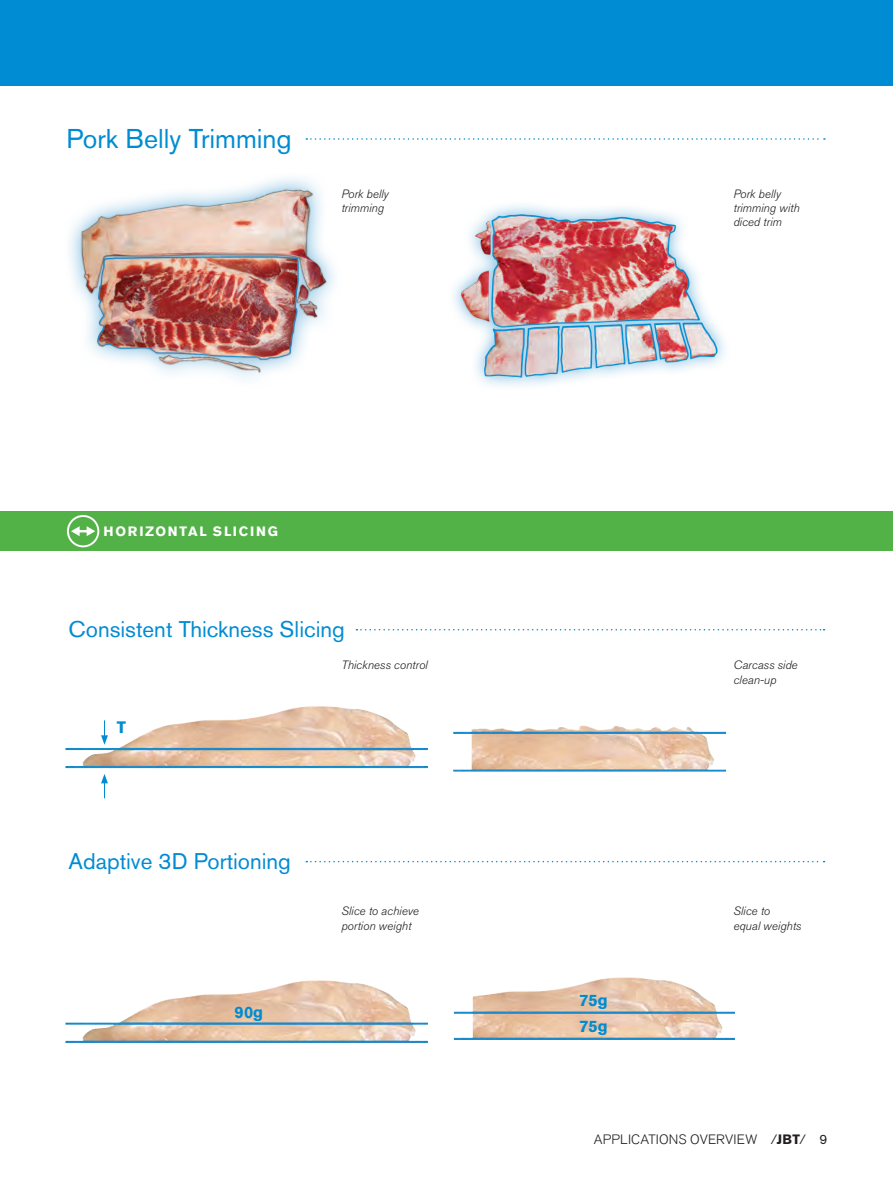
<style>
.page{position:relative;width:893px;height:1190px;background:#fff}
.page>*{position:absolute;margin:0;border:0;box-sizing:border-box;transform-origin:0 0}
.t1{font:27px "Akzidenz Grotesk Pro";color:#008cd2}
.t2{font:22.5px "Akzidenz Grotesk Pro";color:#008cd2}
.t3{font:700 16.5px/26.1px "Akzidenz Grotesk Pro";color:#008cd2}
.t4{font:300 13.5px "Akzidenz Grotesk Pro";letter-spacing:.015em;color:#231f20}
.t5{font:700 13.5px "Akzidenz Grotesk Pro";letter-spacing:.13em;color:#fff}
.t6{font:italic 300 12px/14.4px "Akzidenz Grotesk Pro";color:#231f20}
.s1{font-weight:700}
.s2{font-weight:400}
</style>
<div class="page">
<div style="left:0;top:0;width:892px;height:86px;background:#008cd2"></div>
<svg style="left:306px;top:138px;width:518px;height:2px"></svg>
<img style="left:453px;top:205px;width:272px;height:181px">
<img style="left:69px;top:177px;width:266px;height:203px">
<div style="left:0;top:511px;width:892px;height:40px;background:#53b247"></div>
<svg style="left:356px;top:629px;width:468px;height:1px"></svg>
<svg style="left:306px;top:861px;width:518px;height:1px"></svg>
<img style="left:65px;top:706px;width:363px;height:63px">
<img style="left:65px;top:980px;width:363px;height:63px">
<img style="left:453px;top:725px;width:274px;height:47px">
<img style="left:453px;top:977px;width:282px;height:63px">
<svg style="left:101px;top:720px;width:7px;height:25px"></svg>
<svg style="left:101px;top:774px;width:7px;height:24px"></svg>
<svg style="left:67px;top:515px;width:32px;height:32px"></svg>
<h1 class="t1" style="left:66px;top:121px;width:227px">Pork Belly Trimming</h1>
<p class="t6" style="left:341px;top:186px;width:49px">Pork belly trimming</p>
<p class="t5" style="left:104px;top:523px;width:176px">HORIZONTAL SLICING</p>
<h2 class="t2" style="left:69px;top:615px;width:277px">Consistent Thickness Slicing</h2>
<h3 class="t3" style="left:117px;top:714px;width:11px">T</h3>
<h2 class="t2" style="left:69px;top:847px;width:224px">Adaptive 3D Portioning</h2>
<h3 class="t3" style="left:234px;top:999px;width:30px">90g</h3>
<p class="t6" style="left:341px;top:658px;width:88px">Thickness control</p>
<p class="t6" style="left:341px;top:904px;width:79px">Slice to achieve portion weight</p>
<p class="t6" style="left:733px;top:186px;width:68px">Pork belly trimming with diced trim</p>
<p class="t6" style="left:733px;top:658px;width:66px">Carcass side clean-up</p>
<h3 class="t3" style="left:579px;top:986px;width:30px">75g<br>75g</h3>
<p class="t6" style="left:733px;top:904px;width:69px">Slice to<br>equal weights</p>
<p class="t4" style="left:593px;top:1130px;width:235px">APPLICATIONS OVERVIEW /<span class="s1">JBT</span>/ <span class="s2">9</span></p>
</div>
